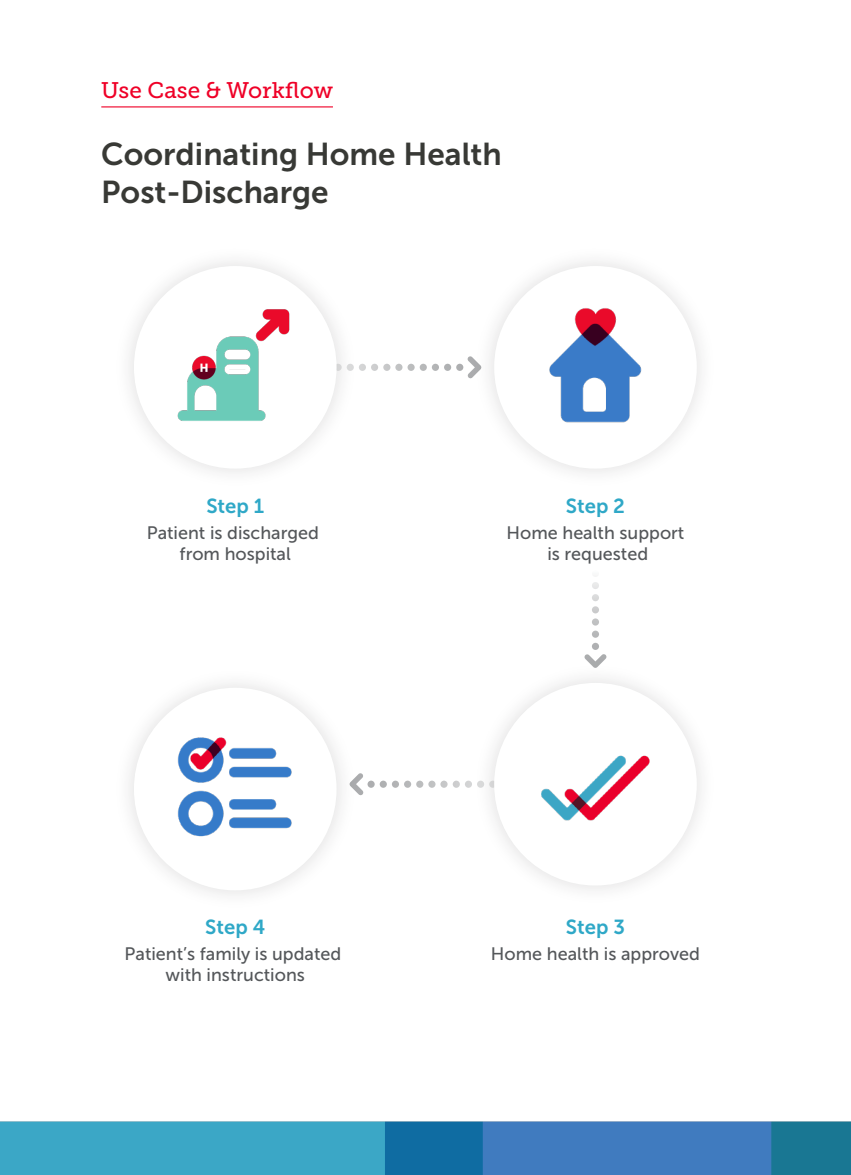
<style>
.page{position:relative;width:851px;height:1175px;background:#fff}
.page>*{position:absolute;margin:0;border:0;box-sizing:border-box;transform-origin:0 0}
.t1{font:31.5px/37.8px "Museo Sans 700";color:#383935}
.t2{font:22.5px "Museo Slab 500";color:#ef0027}
.t3{font:20.25px "Museo Sans 700";color:#2fa8c7}
.t4{font:18px/21.6px "Museo Sans 500";color:#54575a;text-align:center}
</style>
<div class="page">
<img style="left:0;top:1121px;width:850px;height:53px">
<svg style="left:364px;top:363px;width:100px;height:8px"></svg>
<svg style="left:367px;top:780px;width:99px;height:8px"></svg>
<img style="left:129px;top:261px;width:235px;height:212px">
<div style="left:134px;top:266px;width:202px;height:202px;background:#fff;border-radius:50%"></div>
<img style="left:129px;top:683px;width:235px;height:212px">
<div style="left:134px;top:687px;width:202px;height:203px;background:#fff;border-radius:50%"></div>
<img style="left:467px;top:261px;width:234px;height:212px">
<div style="left:494px;top:266px;width:202px;height:202px;background:#fff;border-radius:50%"></div>
<img style="left:466px;top:656px;width:235px;height:234px">
<div style="left:494px;top:683px;width:202px;height:202px;background:#fff;border-radius:50%"></div>
<svg style="left:584px;top:582px;width:22px;height:86px"></svg>
<hr style="left:101px;top:106px;width:232px;height:1px;background:#ef0027">
<img style="left:177px;top:309px;width:113px;height:112px">
<img style="left:541px;top:755px;width:109px;height:66px">
<img style="left:177px;top:737px;width:115px;height:100px">
<img style="left:549px;top:308px;width:93px;height:115px">
<p class="t2" style="left:101px;top:78px;width:233px">Use Case &amp; Workflow</p>
<p class="t1" style="left:101px;top:136px;width:402px">Coordinating Home Health<br>Post-Discharge</p>
<p class="t3" style="left:206px;top:494px;width:59px">Step 1</p>
<p class="t4" style="left:147px;top:521px;width:174px">Patient is discharged from hospital</p>
<p class="t3" style="left:566px;top:494px;width:61px">Step 2</p>
<p class="t4" style="left:506px;top:521px;width:179px">Home health support is requested</p>
<p class="t3" style="left:205px;top:915px;width:61px">Step 4</p>
<p class="t4" style="left:125px;top:942px;width:218px">Patient’s family is updated with instructions</p>
<p class="t3" style="left:566px;top:915px;width:60px">Step 3</p>
<p class="t4" style="left:491px;top:942px;width:210px">Home health is approved</p>
</div>
